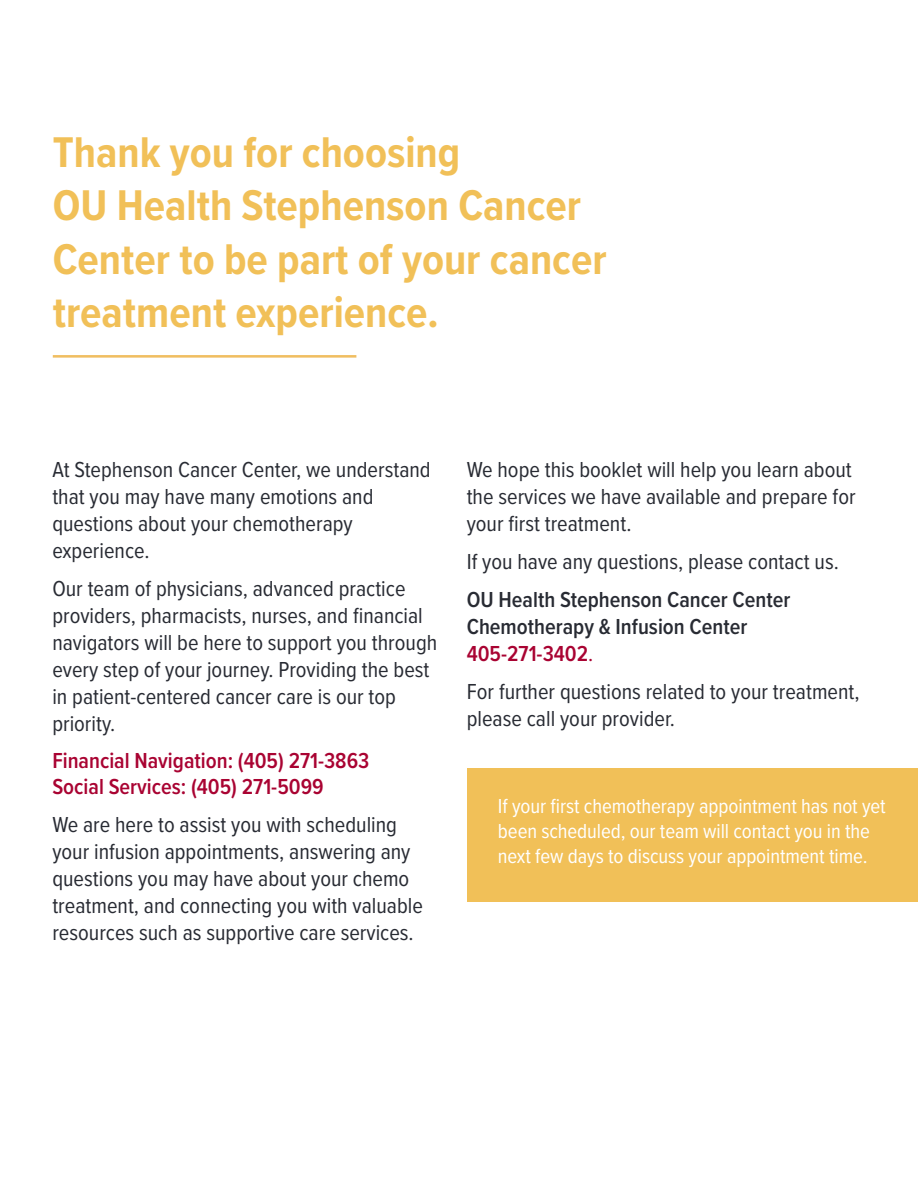
<style>
.page{position:relative;width:918px;height:1188px;background:#fff}
.page>*{position:absolute;margin:0;border:0;box-sizing:border-box;transform-origin:0 0}
.t1{font:700 44.55px/53.4px "Proxima Nova Cond";color:#f1c058}
.t2{font:22.5px/27px "Proxima Nova Cond";color:#282b33}
.t3{font:600 22.5px/27px "Proxima Nova Cond";color:#282b33}
.t4{font:600 22.5px/25.8px "Proxima Nova Cond";color:#a90332}
.t5{font:21px/25.2px "Proxima Nova Cond";letter-spacing:-.005em;color:#fff}
.s1{color:#a90332}
.s2{font-weight:400;color:#a90332}
</style>
<div class="page">
<hr style="left:53px;top:355px;width:303px;height:2px;background:#f0be61">
<div style="left:467px;top:768px;width:451px;height:133px;background:#f1c058"></div>
<h1 class="t1" style="left:53px;top:124px;width:555px">Thank you for choosing<br>OU Health Stephenson Cancer<br>Center to be part of your cancer treatment experience.</h1>
<p class="t2" style="left:52px;top:455px;width:380px">At Stephenson Cancer Center, we understand that you may have many emotions and questions about your chemotherapy experience.</p>
<p class="t2" style="left:52px;top:574px;width:386px">Our team of physicians, advanced practice providers, pharmacists, nurses, and financial navigators will be here to support you through every step of your journey. Providing the best in patient-centered cancer care is our top priority.</p>
<p class="t4" style="left:52px;top:746px;width:318px">Financial Navigation: (405) 271-3863<br>Social Services: (405) 271-5099</p>
<p class="t2" style="left:52px;top:809px;width:372px">We are here to assist you with scheduling your infusion appointments, answering any questions you may have about your chemo treatment, and connecting you with valuable resources such as supportive care services.</p>
<p class="t2" style="left:467px;top:455px;width:390px">We hope this booklet will help you learn about the services we have available and prepare for your first treatment.</p>
<p class="t2" style="left:467px;top:547px;width:374px">If you have any questions, please contact us.</p>
<p class="t3" style="left:467px;top:585px;width:325px">OU Health Stephenson Cancer Center<br>Chemotherapy &amp; Infusion Center<br><span class="s1">405-271-3402</span><span class="s2">.</span></p>
<p class="t2" style="left:467px;top:677px;width:394px">For further questions related to your treatment, please call your provider.</p>
<p class="t5" style="left:498px;top:792px;width:389px">If your first chemotherapy appointment has not yet been scheduled, our team will contact you in the next few days to discuss your appointment time.</p>
</div>
